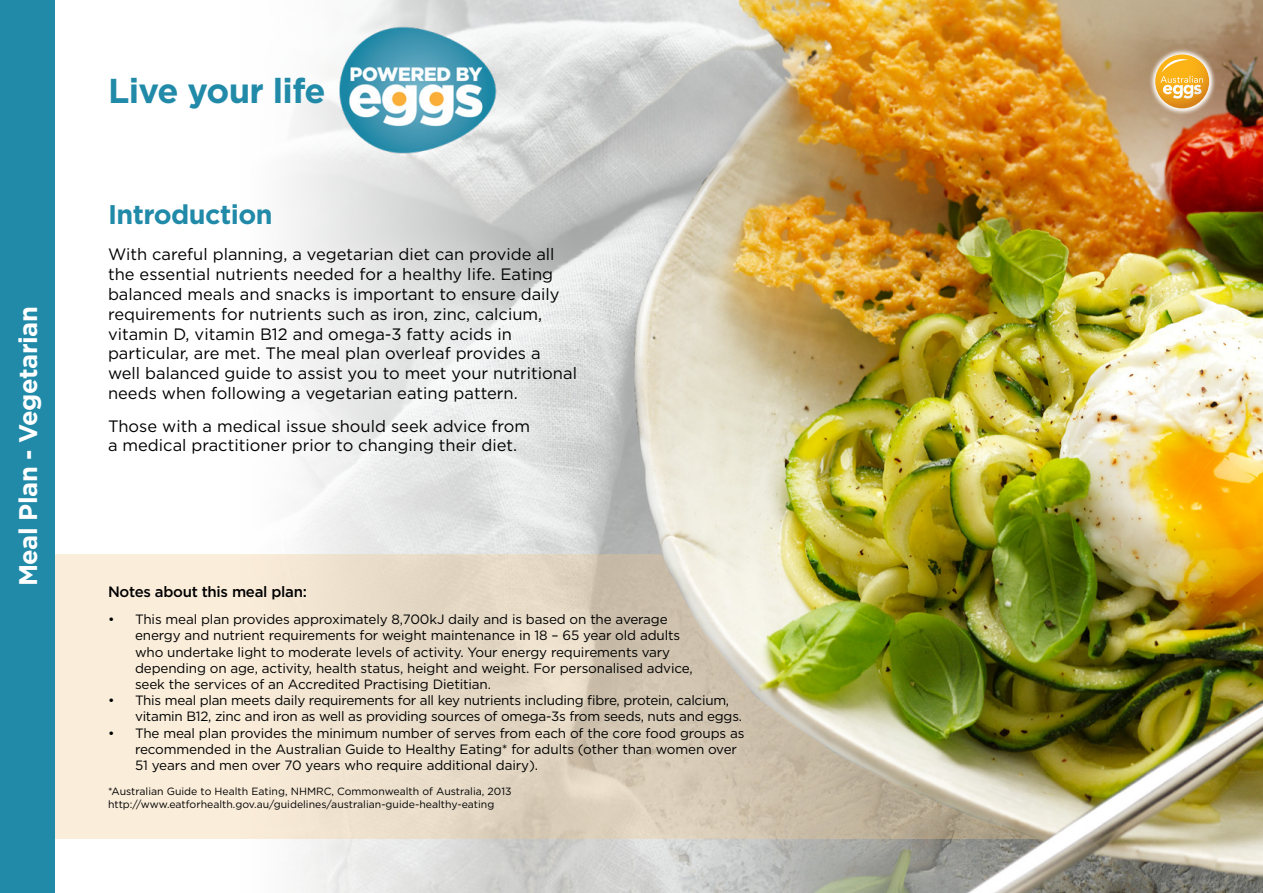
<style>
.page{position:relative;width:1263px;height:893px;background:#fff}
.page>*{position:absolute;margin:0;border:0;box-sizing:border-box;transform-origin:0 0}
.t1{font:700 34.5px "Gotham";letter-spacing:-.02em;color:#218aa8}
.t2{font:700 27px "Gotham";letter-spacing:-.02em;color:#218aa8}
.t3{font:700 25.5px "Gotham";letter-spacing:-.02em;color:#fff}
.t4{font:16.5px/19.8px "Gotham";color:#000}
.t5{font:500 15px "Gotham";letter-spacing:-.02em;color:#000}
.t6{font:13.5px/16.2px "Gotham";letter-spacing:-.01em;color:#000}
.t7{font:10.5px/12.6px "Gotham";color:#000}
</style>
<div class="page">
<img style="left:287px;top:0;width:976px;height:893px">
<svg style="left:54px;top:554px;width:985px;height:285px;background:#d2cbab"></svg>
<img style="left:334px;top:5px;width:169px;height:170px">
<img style="left:1144px;top:44px;width:76px;height:75px">
<svg style="left:1155px;top:54px;width:54px;height:54px"></svg>
<svg style="left:1160px;top:57px;width:43px;height:42px;background:#f6bf51"></svg>
<div style="left:0;top:0;width:54px;height:893px;background:#218aa8"></div>
<h3 class="t3" style="left:11px;top:586px;width:281px;rotate:-90deg">Meal Plan - Vegetarian</h3>
<h1 class="t1" style="left:108px;top:68px;width:219px">Live your life</h1>
<h2 class="t2" style="left:108px;top:196px;width:166px">Introduction</h2>
<p class="t4" style="left:108px;top:244px;width:470px">With careful planning, a vegetarian diet can provide all the essential nutrients needed for a healthy life. Eating balanced meals and snacks is important to ensure daily requirements for nutrients such as iron, zinc, calcium, vitamin D, vitamin B12 and omega-3 fatty acids in particular, are met. The meal plan overleaf provides a<br>well balanced guide to assist you to meet your nutritional needs when following a vegetarian eating pattern.</p>
<p class="t4" style="left:108px;top:415px;width:424px">Those with a medical issue should seek advice from a medical practitioner prior to changing their diet.</p>
<p class="t5" style="left:108px;top:581px;width:200px">Notes about this meal plan:</p>
<p class="t6" style="left:135px;top:611px;width:559px;text-indent:-27px">• This meal plan provides approximately 8,700kJ daily and is based on the average energy and nutrient requirements for weight maintenance in 18 – 65 year old adults who undertake light to moderate levels of activity. Your energy requirements vary depending on age, activity, health status, height and weight. For personalised advice, seek the services of an Accredited Practising Dietitian.</p>
<p class="t6" style="left:135px;top:692px;width:609px;text-indent:-27px">• This meal plan meets daily requirements for all key nutrients including fibre, protein, calcium, vitamin B12, zinc and iron as well as providing sources of omega-3s from seeds, nuts and eggs.</p>
<p class="t6" style="left:135px;top:724px;width:611px;text-indent:-27px">• The meal plan provides the minimum number of serves from each of the core food groups as recommended in the Australian Guide to Healthy Eating* for adults (other than women over<br>51 years and men over 70 years who require additional dairy).</p>
<p class="t7" style="left:108px;top:785px;width:405px">*Australian Guide to Health Eating, NHMRC, Commonwealth of Australia, 2013 http://www.eatforhealth.gov.au/guidelines/australian-guide-healthy-eating</p>
</div>
